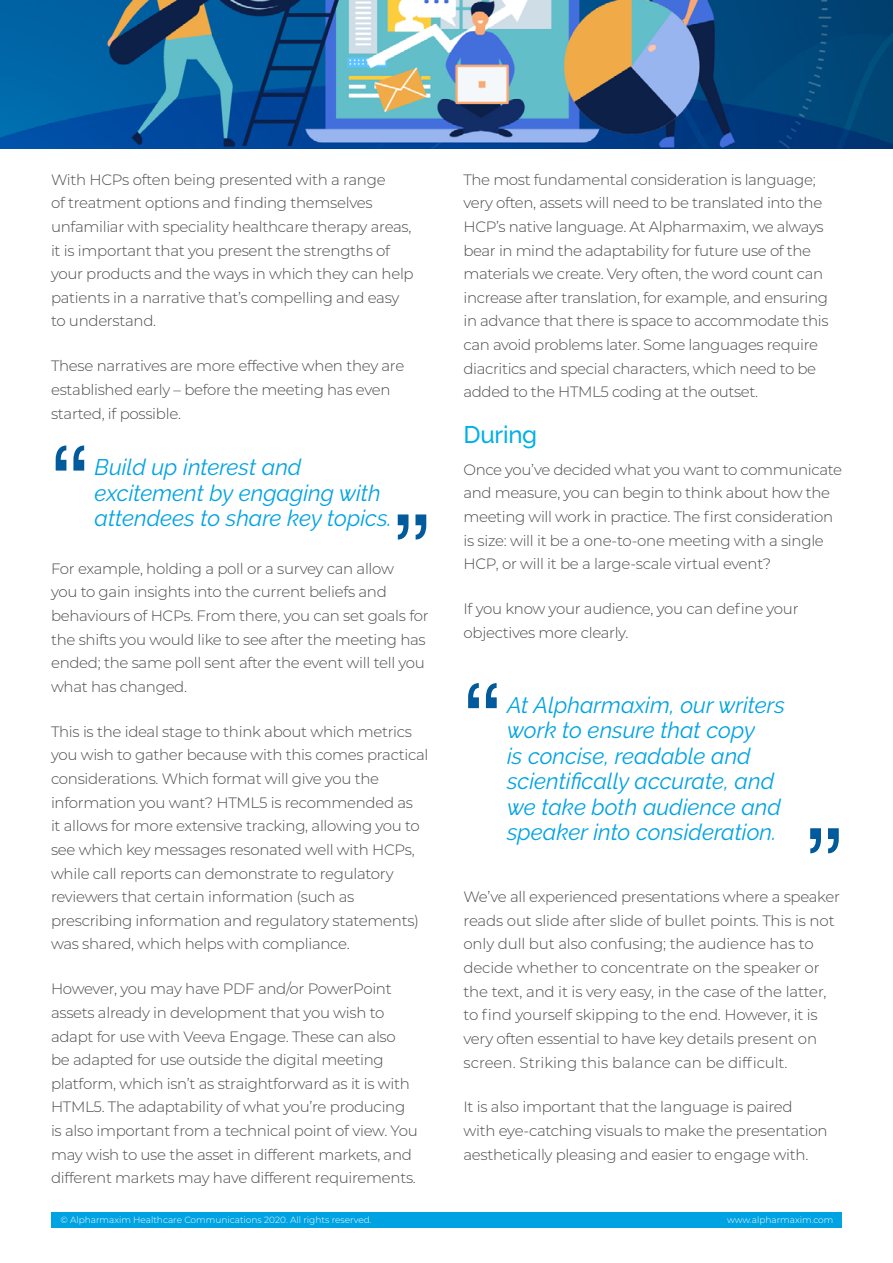
<style>
.page{position:relative;width:893px;height:1263px;background:#fff}
.page>*{position:absolute;margin:0;border:0;box-sizing:border-box;transform-origin:0 0}
.t1{font:500 24px "Raleway";letter-spacing:-.01em;color:#00b0e8}
.t2{font:italic 22.5px/25.5px "Raleway";color:#00a3e2}
.t3{font:300 15px/23.7px "Montserrat";letter-spacing:-.02em;color:#4a4a49}
.t4{font:300 9px "Montserrat";color:#fff}
</style>
<div class="page">
<img style="left:0;top:0;width:893px;height:149px">
<svg style="left:56px;top:445px;width:28px;height:26px"></svg>
<svg style="left:398px;top:514px;width:28px;height:25px"></svg>
<svg style="left:468px;top:683px;width:29px;height:25px"></svg>
<svg style="left:810px;top:828px;width:29px;height:25px"></svg>
<div style="left:51px;top:1212px;width:791px;height:15px;background:#00a3e2"></div>
<p class="t3" style="left:51px;top:167px;width:364px">With HCPs often being presented with a range<br>of treatment options and finding themselves unfamiliar with speciality healthcare therapy areas, it is important that you present the strengths of your products and the ways in which they can help patients in a narrative that’s compelling and easy to understand.</p>
<p class="t3" style="left:51px;top:354px;width:355px">These narratives are more effective when they are established early – before the meeting has even started, if possible.</p>
<h2 class="t2" style="left:95px;top:455px;width:299px">Build up interest and excitement by engaging with attendees to share key topics.</h2>
<p class="t3" style="left:51px;top:556px;width:379px">For example, holding a poll or a survey can allow<br>you to gain insights into the current beliefs and behaviours of HCPs. From there, you can set goals for the shifts you would like to see after the meeting has ended; the same poll sent after the event will tell you what has changed.</p>
<p class="t3" style="left:51px;top:719px;width:379px">This is the ideal stage to think about which metrics you wish to gather because with this comes practical considerations. Which format will give you the information you want? HTML5 is recommended as<br>it allows for more extensive tracking, allowing you to see which key messages resonated well with HCPs, while call reports can demonstrate to regulatory reviewers that certain information (such as prescribing information and regulatory statements) was shared, which helps with compliance.</p>
<p class="t3" style="left:51px;top:977px;width:368px">However, you may have PDF and/or PowerPoint assets already in development that you wish to adapt for use with Veeva Engage. These can also be adapted for use outside the digital meeting platform, which isn’t as straightforward as it is with HTML5. The adaptability of what you’re producing is also important from a technical point of view. You may wish to use the asset in different markets, and different markets may have different requirements.</p>
<p class="t3" style="left:463px;top:167px;width:367px">The most fundamental consideration is language; very often, assets will need to be translated into the HCP’s native language. At Alpharmaxim, we always bear in mind the adaptability for future use of the materials we create. Very often, the word count can increase after translation, for example, and ensuring in advance that there is space to accommodate this can avoid problems later. Some languages require diacritics and special characters, which need to be added to the HTML5 coding at the outset.</p>
<h1 class="t1" style="left:463px;top:420px;width:75px">During</h1>
<p class="t3" style="left:463px;top:457px;width:380px">Once you’ve decided what you want to communicate and measure, you can begin to think about how the meeting will work in practice. The first consideration is size: will it be a one-to-one meeting with a single HCP, or will it be a large-scale virtual event?</p>
<p class="t3" style="left:463px;top:596px;width:337px">If you know your audience, you can define your objectives more clearly.</p>
<h2 class="t2" style="left:507px;top:692px;width:279px">At Alpharmaxim, our writers work to ensure that copy<br>is concise, readable and scientifically accurate, and we take both audience and speaker into consideration.</h2>
<p class="t3" style="left:463px;top:884px;width:378px">We’ve all experienced presentations where a speaker reads out slide after slide of bullet points. This is not only dull but also confusing; the audience has to decide whether to concentrate on the speaker or the text, and it is very easy, in the case of the latter, to find yourself skipping to the end. However, it is very often essential to have key details present on screen. Striking this balance can be difficult.</p>
<p class="t3" style="left:463px;top:1095px;width:366px">It is also important that the language is paired with eye-catching visuals to make the presentation aesthetically pleasing and easier to engage with.</p>
<p class="t4" style="left:60px;top:1213px;width:313px">© Alpharmaxim Healthcare Communications 2020. All rights reserved.</p>
<p class="t4" style="left:727px;top:1213px;width:108px">www.alpharmaxim.com</p>
</div>
